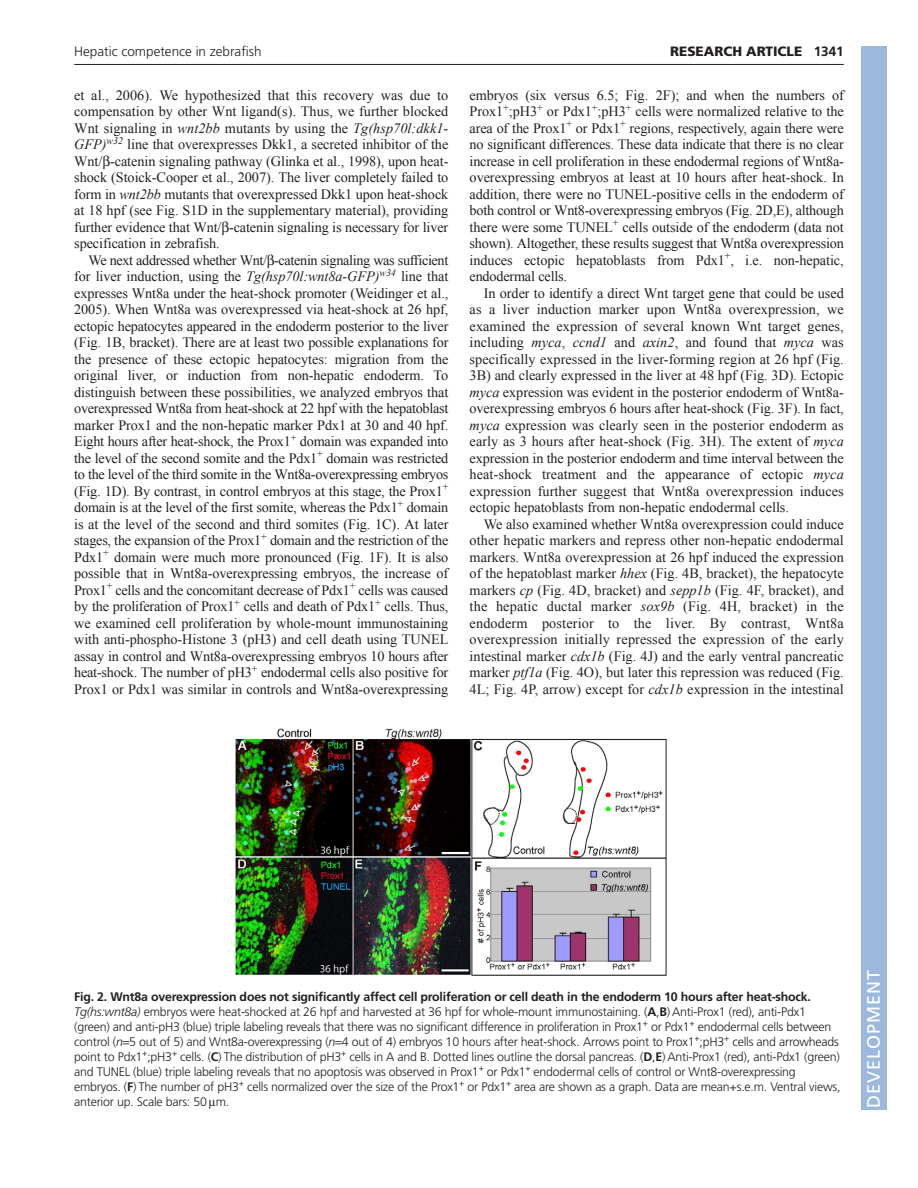
<style>
.page{position:relative;width:918px;height:1188px;background:#fff}
.page>*{position:absolute;margin:0;border:0;box-sizing:border-box;transform-origin:0 0}
.t1{font:18px "Frutiger LT Std";letter-spacing:.055em;color:#fff}
.t2{font:14.25px/16.5px "Times New Roman";letter-spacing:-.005em;color:#231f20;text-align:justify}
.t3{font:300 13.5px "Frutiger LT Std";color:#231f20}
.t4{font:900 13.5px "Frutiger LT Std";color:#231f20}
.t5{font:300 12.3px/15px "Frutiger LT Std";letter-spacing:-.015em;color:#231f20}
.s1{font-weight:700}
.s2{font-style:italic}
</style>
<div class="page">
<hr style="left:74px;top:64px;width:770px;height:1px;background:#231f20">
<img style="left:235px;top:728px;width:432px;height:248px">
<div style="left:861px;top:46px;width:25px;height:1064px;background:#9cb9db"></div>
<p class="t3" style="left:74px;top:46px;width:189px">Hepatic competence in zebrafish</p>
<p class="t4" style="left:670px;top:45px;width:175px">RESEARCH ARTICLE <span class="s1">1341</span></p>
<p class="t2" style="left:74px;top:87px;width:376px">et al., 2006). We hypothesized that this recovery was due to compensation by other Wnt ligand(s). Thus, we further blocked Wnt signaling in <span class="s2">wnt2bb</span> mutants by using the <span class="s2">Tg(hsp70l:dkk1- GFP)</span><sup>w32</sup> line that overexpresses Dkk1, a secreted inhibitor of the Wnt/ -catenin signaling pathway (Glinka et al., 1998), upon heat&shy;shock (Stoick-Cooper et al., 2007). The liver completely failed to form in <span class="s2">wnt2bb</span> mutants that overexpressed Dkk1 upon heat-shock at 18 hpf (see Fig. S1D in the supplementary material), providing further evidence that Wnt/ -catenin signaling is necessary for liver specification in zebrafish.</p>
<p class="t2" style="left:74px;top:252px;width:376px;text-indent:14px">We next addressed whether Wnt/ -catenin signaling was sufficient for liver induction, using the <span class="s2">Tg(hsp70l:wnt8a-GFP)</span><sup>w34</sup> line that expresses Wnt8a under the heat-shock promoter (Weidinger et al., 2005). When Wnt8a was overexpressed via heat-shock at 26 hpf, ectopic hepatocytes appeared in the endoderm posterior to the liver (Fig. 1B, bracket). There are at least two possible explanations for the presence of these ectopic hepatocytes: migration from the original liver, or induction from non-hepatic endoderm. To distinguish between these possibilities, we analyzed embryos that overexpressed Wnt8a from heat-shock at 22 hpf with the hepatoblast marker Prox1 and the non-hepatic marker Pdx1 at 30 and 40 hpf.<br>Eight hours after heat-shock, the Prox1<sup>+</sup> domain was expanded into the level of the second somite and the Pdx1<sup>+</sup> domain was restricted to the level of the third somite in the Wnt8a-overexpressing embryos (Fig. 1D). By contrast, in control embryos at this stage, the Prox1<sup>+ </sup>domain is at the level of the first somite, whereas the Pdx1<sup>+</sup> domain is at the level of the second and third somites (Fig. 1C). At later stages, the expansion of the Prox1<sup>+</sup> domain and the restriction of the Pdx1<sup>+</sup> domain were much more pronounced (Fig. 1F). It is also possible that in Wnt8a-overexpressing embryos, the increase of Prox1<sup>+</sup> cells and the concomitant decrease of Pdx1<sup>+</sup> cells was caused by the proliferation of Prox1<sup>+</sup> cells and death of Pdx1<sup>+</sup> cells. Thus, we examined cell proliferation by whole-mount immunostaining with anti-phospho-Histone 3 (pH3) and cell death using TUNEL assay in control and Wnt8a-overexpressing embryos 10 hours after heat-shock. The number of pH3<sup>+</sup> endodermal cells also positive for Prox1 or Pdx1 was similar in controls and Wnt8a-overexpressing</p>
<p class="t2" style="left:470px;top:87px;width:376px">embryos (six versus 6.5; Fig. 2F); and when the numbers of Prox1<sup>+</sup>;pH3<sup>+</sup> or Pdx1<sup>+</sup>;pH3<sup>+</sup> cells were normalized relative to the area of the Prox1<sup>+</sup> or Pdx1<sup>+</sup> regions, respectively, again there were no significant differences. These data indicate that there is no clear increase in cell proliferation in these endodermal regions of Wnt8a&shy;overexpressing embryos at least at 10 hours after heat-shock. In addition, there were no TUNEL-positive cells in the endoderm of both control or Wnt8-overexpressing embryos (Fig. 2D,E), although there were some TUNEL<sup>+</sup> cells outside of the endoderm (data not shown). Altogether, these results suggest that Wnt8a overexpression induces ectopic hepatoblasts from Pdx1<sup>+</sup>, i.e. non-hepatic, endodermal cells.</p>
<p class="t2" style="left:470px;top:285px;width:376px;text-indent:14px">In order to identify a direct Wnt target gene that could be used as a liver induction marker upon Wnt8a overexpression, we examined the expression of several known Wnt target genes, including <span class="s2">myca</span>, <span class="s2">ccnd1</span> and <span class="s2">axin2</span>, and found that <span class="s2">myca</span> was specifically expressed in the liver-forming region at 26 hpf (Fig.<br>3B) and clearly expressed in the liver at 48 hpf (Fig. 3D). Ectopic <span class="s2">myca</span> expression was evident in the posterior endoderm of Wnt8a&shy;overexpressing embryos 6 hours after heat-shock (Fig. 3F). In fact, <span class="s2">myca</span> expression was clearly seen in the posterior endoderm as early as 3 hours after heat-shock (Fig. 3H). The extent of <span class="s2">myca </span>expression in the posterior endoderm and time interval between the heat-shock treatment and the appearance of ectopic <span class="s2">myca </span>expression further suggest that Wnt8a overexpression induces ectopic hepatoblasts from non-hepatic endodermal cells.</p>
<p class="t2" style="left:470px;top:516px;width:376px;text-indent:14px">We also examined whether Wnt8a overexpression could induce other hepatic markers and repress other non-hepatic endodermal markers. Wnt8a overexpression at 26 hpf induced the expression of the hepatoblast marker <span class="s2">hhex</span> (Fig. 4B, bracket), the hepatocyte markers <span class="s2">cp</span> (Fig. 4D, bracket) and <span class="s2">sepp1b</span> (Fig. 4F, bracket), and the hepatic ductal marker <span class="s2">sox9b</span> (Fig. 4H, bracket) in the endoderm posterior to the liver. By contrast, Wnt8a overexpression initially repressed the expression of the early intestinal marker <span class="s2">cdx1b</span> (Fig. 4J) and the early ventral pancreatic marker <span class="s2">ptf1a</span> (Fig. 4O), but later this repression was reduced (Fig.<br>4L; Fig. 4P, arrow) except for <span class="s2">cdx1b</span> expression in the intestinal</p>
<p class="t5" style="left:74px;top:990px;width:768px"><span class="s1">Fig. 2. Wnt8a overexpression does not significantly affect cell proliferation or cell death in the endoderm 10 hours after heat-shock.<br></span><span class="s2">Tg(hs:wnt8a)</span> embryos were heat-shocked at 26 hpf and harvested at 36 hpf for whole-mount immunostaining. (<span class="s1">A</span>,<span class="s1">B</span>) Anti-Prox1 (red), anti-Pdx1 (green) and anti-pH3 (blue) triple labeling reveals that there was no significant difference in proliferation in Prox1<sup>+</sup> or Pdx1<sup>+</sup> endodermal cells between control (<span class="s2">n</span> 5 out of 5) and Wnt8a-overexpressing (<span class="s2">n</span> 4 out of 4) embryos 10 hours after heat-shock. Arrows point to Prox1<sup>+</sup>;pH3<sup>+</sup> cells and arrowheads point to Pdx1<sup>+</sup>;pH3<sup>+</sup> cells. (<span class="s1">C</span>) The distribution of pH3<sup>+</sup> cells in A and B. Dotted lines outline the dorsal pancreas. (<span class="s1">D</span>,<span class="s1">E</span>) Anti-Prox1 (red), anti-Pdx1 (green) and TUNEL (blue) triple labeling reveals that no apoptosis was observed in Prox1<sup>+</sup> or Pdx1<sup>+</sup> endodermal cells of control or Wnt8-overexpressing embryos. (<span class="s1">F</span>) The number of pH3<sup>+</sup> cells normalized over the size of the Prox1<sup>+</sup> or Pdx1<sup>+</sup> area are shown as a graph. Data are mean+s.e.m. Ventral views, anterior up. Scale bars: 50 m.</p>
<p class="t1" style="left:863px;top:1108px;width:140px;rotate:-90deg">DEVELOPMENT</p>
</div>
